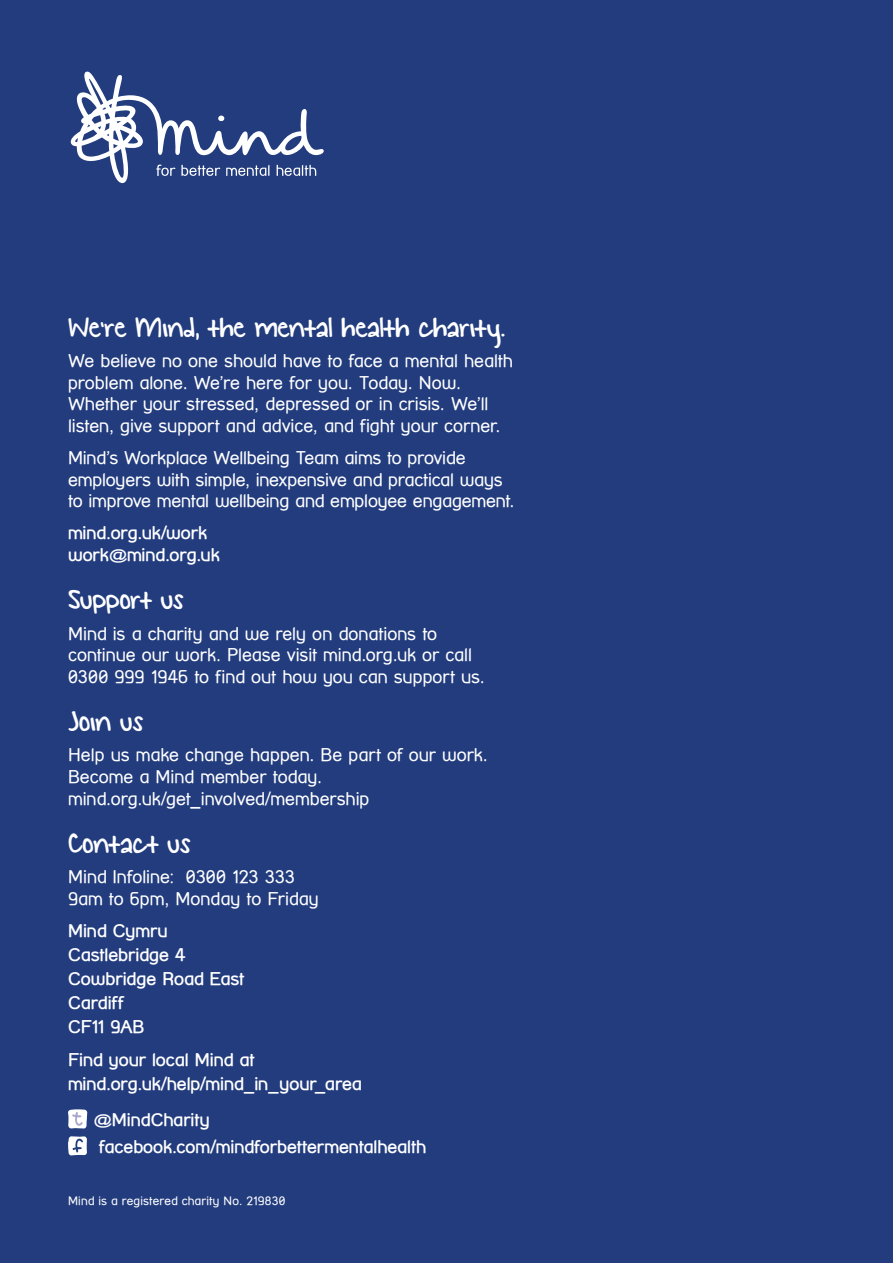
<style>
.page{position:relative;width:893px;height:1263px;background:#223c7e}
.page>*{position:absolute;margin:0;border:0;box-sizing:border-box;transform-origin:0 0}
.t1{font:31.5px "KG Small Town Southern Girl";letter-spacing:-.005em;color:#fff}
.t2{font:18px/21.6px "Street Corner";letter-spacing:-.005em;color:#fff}
.t3{font:700 18px/24px "Street Corner";letter-spacing:-.005em;color:#fff}
.t4{font:12px "Street Corner";letter-spacing:.01em;color:#fff}
</style>
<div class="page">
<svg style="left:68px;top:1109px;width:19px;height:19px"></svg>
<svg style="left:68px;top:1136px;width:19px;height:19px"></svg>
<svg style="left:70px;top:71px;width:254px;height:113px"></svg>
<h1 class="t1" style="left:68px;top:310px;width:439px">We’re Mind, the mental health charity.</h1>
<p class="t2" style="left:68px;top:350px;width:446px">We believe no one should have to face a mental health problem alone. We’re here for you. Today. Now.<br>Whether your stressed, depressed or in crisis. We’ll listen, give support and advice, and fight your corner.</p>
<p class="t2" style="left:68px;top:447px;width:448px">Mind’s Workplace Wellbeing Team aims to provide employers with simple, inexpensive and practical ways to improve mental wellbeing and employee engagement.</p>
<p class="t3" style="left:68px;top:522px;width:153px;line-height:21.6px">mind.org.uk/work work@mind.org.uk</p>
<h1 class="t1" style="left:68px;top:583px;width:118px">Support us</h1>
<p class="t2" style="left:68px;top:622px;width:418px">Mind is a charity and we rely on donations to continue our work. Please visit mind.org.uk or call<br>0300 999 1946 to find out how you can support us.</p>
<h1 class="t1" style="left:68px;top:705px;width:77px">Join us</h1>
<p class="t2" style="left:68px;top:744px;width:421px">Help us make change happen. Be part of our work.<br>Become a Mind member today. mind.org.uk/get_involved/membership</p>
<h1 class="t1" style="left:68px;top:826px;width:124px">Contact us</h1>
<p class="t2" style="left:68px;top:866px;width:252px">Mind Infoline: 0300 123 333<br>9am to 6pm, Monday to Friday</p>
<p class="t3" style="left:68px;top:919px;width:178px">Mind Cymru<br>Castlebridge 4<br>Cowbridge Road East<br>Cardiff<br>CF11 9AB</p>
<p class="t3" style="left:68px;top:1047px;width:295px">Find your local Mind at mind.org.uk/help/mind_in_your_area</p>
<p class="t3" style="left:99px;top:1106px;width:329px;line-height:27px;text-indent:-6px">@MindCharity facebook.com/mindforbettermentalhealth</p>
<p class="t4" style="left:68px;top:1194px;width:219px">Mind is a registered charity No. 219830</p>
</div>
